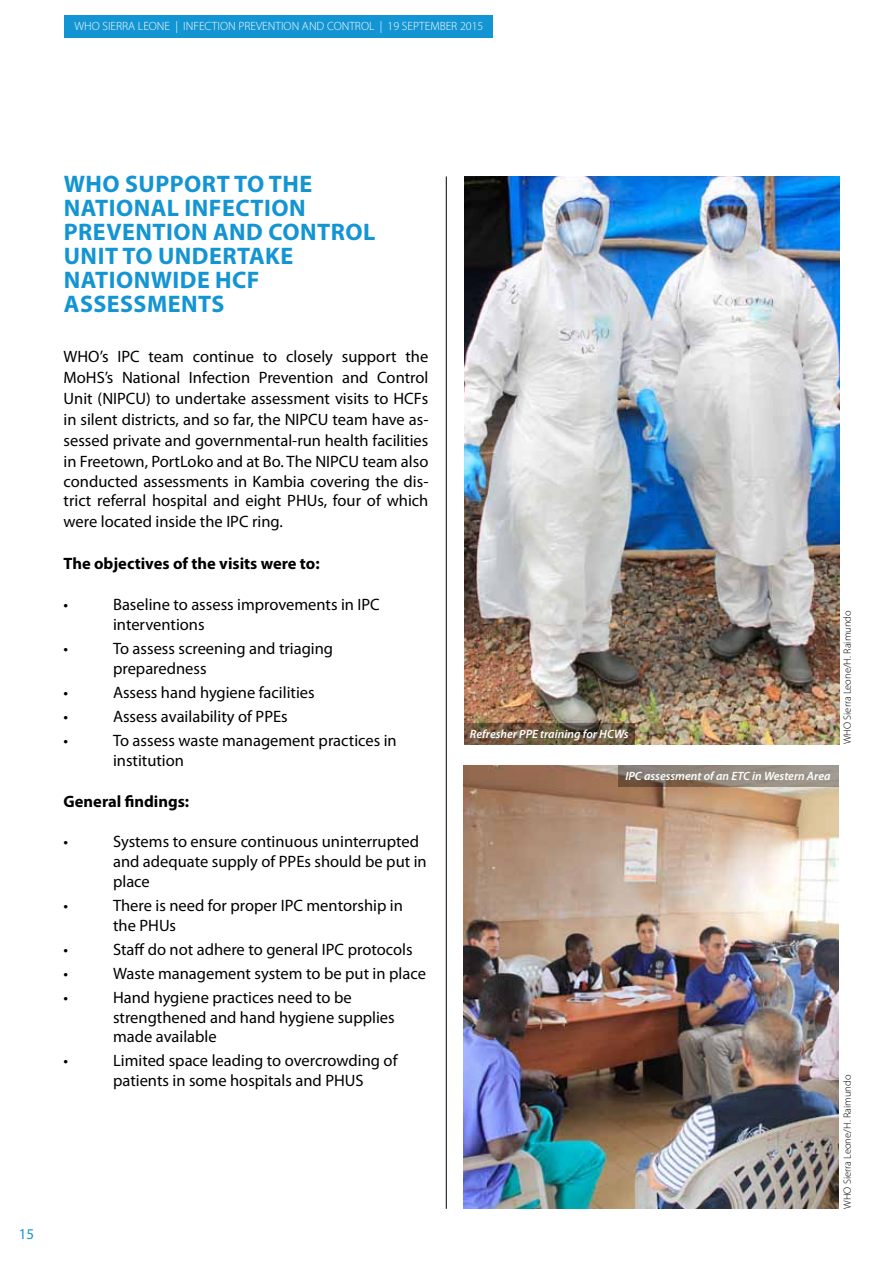
<style>
.page{position:relative;width:893px;height:1263px;background:#fff}
.page>*{position:absolute;margin:0;border:0;box-sizing:border-box;transform-origin:0 0}
.t1{font:700 24px/24px "Myriad Pro";letter-spacing:.02em;color:#1395d3}
.t2{font:16.5px/19.8px "Myriad Pro";color:#000}
.t3{font:700 16.5px "Myriad Pro";color:#000}
.t4{font:15px "Myriad Pro";color:#1395d3}
.t5{font:300 12px "Myriad Pro";color:#fff}
.t6{font:italic 600 12px "Myriad Pro";color:#fff}
.t7{font:300 10.5px "Myriad Pro";color:#000}
</style>
<div class="page">
<div style="left:64px;top:15px;width:428px;height:23px;background:#1395d3"></div>
<img style="left:464px;top:176px;width:375px;height:568px">
<hr style="left:446px;top:176px;width:1px;height:1033px;background:#000">
<img style="left:463px;top:765px;width:376px;height:444px">
<svg style="left:464px;top:723px;width:170px;height:21px;background:#69563f"></svg>
<svg style="left:619px;top:765px;width:220px;height:22px;background:#8e8377"></svg>
<p class="t5" style="left:74px;top:19px;width:410px">WHO SIERRA LEONE | INFECTION PREVENTION AND CONTROL | 19 SEPTEMBER 2015</p>
<h1 class="t1" style="left:64px;top:171px;width:108px">WHO SUPPORT</h1>
<h1 class="t1" style="left:234px;top:171px;width:77px">TO THE</h1>
<h1 class="t1" style="left:64px;top:195px;width:15px">NATIO</h1>
<h1 class="t1" style="left:134px;top:195px;width:103px">NAL INFECTIO</h1>
<h1 class="t1" style="left:289px;top:195px;width:18px">N</h1>
<h1 class="t1" style="left:64px;top:219px;width:29px">PREVE</h1>
<h1 class="t1" style="left:64px;top:219px;width:269px;text-indent:72px">NTION AND CONTROL<br>UNIT TO UNDERTAKE<br>NATIO</h1>
<h1 class="t1" style="left:134px;top:267px;width:125px">NWI DE HCF</h1>
<h1 class="t1" style="left:64px;top:291px;width:32px">ASSESSME</h1>
<h1 class="t1" style="left:181px;top:291px;width:31px">NTS</h1>
<p class="t2" style="left:64px;top:346px;width:366px;line-height:20.7px;text-align:justify">WHO’s IPC team continue to closely support the MoHS’s National Infection Prevention and Control Unit (NIPCU) to undertake assessment visits to HCFs in silent districts, and so far, the NIPCU team have as&shy;sessed private and governmental-run health facilities in Freetown, PortLoko and at Bo. The NIPCU team also conducted assessments in Kambia covering the dis&shy;trict referral hospital and eight PHUs, four of which were located inside the IPC ring.</p>
<p class="t3" style="left:64px;top:553px;width:258px">THE OBJECTIVES OF THE VISITS WERE TO:</p>
<p class="t2" style="left:64px;top:595px;width:6px">•</p>
<p class="t2" style="left:113px;top:595px;width:268px">Baseline to assess improvements in IPC interventions</p>
<p class="t2" style="left:64px;top:638px;width:6px">•</p>
<p class="t2" style="left:113px;top:638px;width:222px">To assess screening and triaging preparedness</p>
<p class="t2" style="left:64px;top:682px;width:6px">•</p>
<p class="t2" style="left:113px;top:682px;width:203px">Assess hand hygiene facilities</p>
<p class="t2" style="left:64px;top:706px;width:6px">•</p>
<p class="t2" style="left:113px;top:706px;width:176px">Assess availability of PPEs</p>
<p class="t2" style="left:64px;top:730px;width:6px">•</p>
<p class="t2" style="left:113px;top:730px;width:285px">To assess waste management practices in institution</p>
<p class="t3" style="left:64px;top:790px;width:127px">GENERAL FINDINGS:</p>
<p class="t2" style="left:64px;top:832px;width:6px">•</p>
<p class="t2" style="left:113px;top:832px;width:315px">Systems to ensure continuous uninterrupted and adequate supply of PPEs should be put in place</p>
<p class="t2" style="left:64px;top:895px;width:6px">•</p>
<p class="t2" style="left:113px;top:895px;width:291px">There is need for proper IPC mentorship in the PHUs</p>
<p class="t2" style="left:64px;top:939px;width:6px">•</p>
<p class="t2" style="left:113px;top:939px;width:301px">Staff do not adhere to general IPC protocols</p>
<p class="t2" style="left:64px;top:963px;width:6px">•</p>
<p class="t2" style="left:113px;top:963px;width:314px">Waste management system to be put in place</p>
<p class="t2" style="left:64px;top:987px;width:6px">•</p>
<p class="t2" style="left:113px;top:987px;width:283px">Hand hygiene practices need to be strengthened and hand hygiene supplies made available</p>
<p class="t2" style="left:64px;top:1051px;width:6px">•</p>
<p class="t2" style="left:113px;top:1051px;width:286px">Limited space leading to overcrowding of patients in some hospitals and PHUS</p>
<p class="t4" style="left:19px;top:1225px;width:17px">15</p>
<p class="t6" style="left:470px;top:726px;width:160px">Refresher PPE training for HCWs</p>
<p class="t6" style="left:625px;top:768px;width:207px">IPC assessment of an ETC in Western Area</p>
<p class="t7" style="left:841px;top:744px;width:135px;rotate:-90deg">WHO Sierra Leone/H. Raimundo</p>
<p class="t7" style="left:841px;top:1209px;width:135px;rotate:-90deg">WHO Sierra Leone/H. Raimundo</p>
</div>
